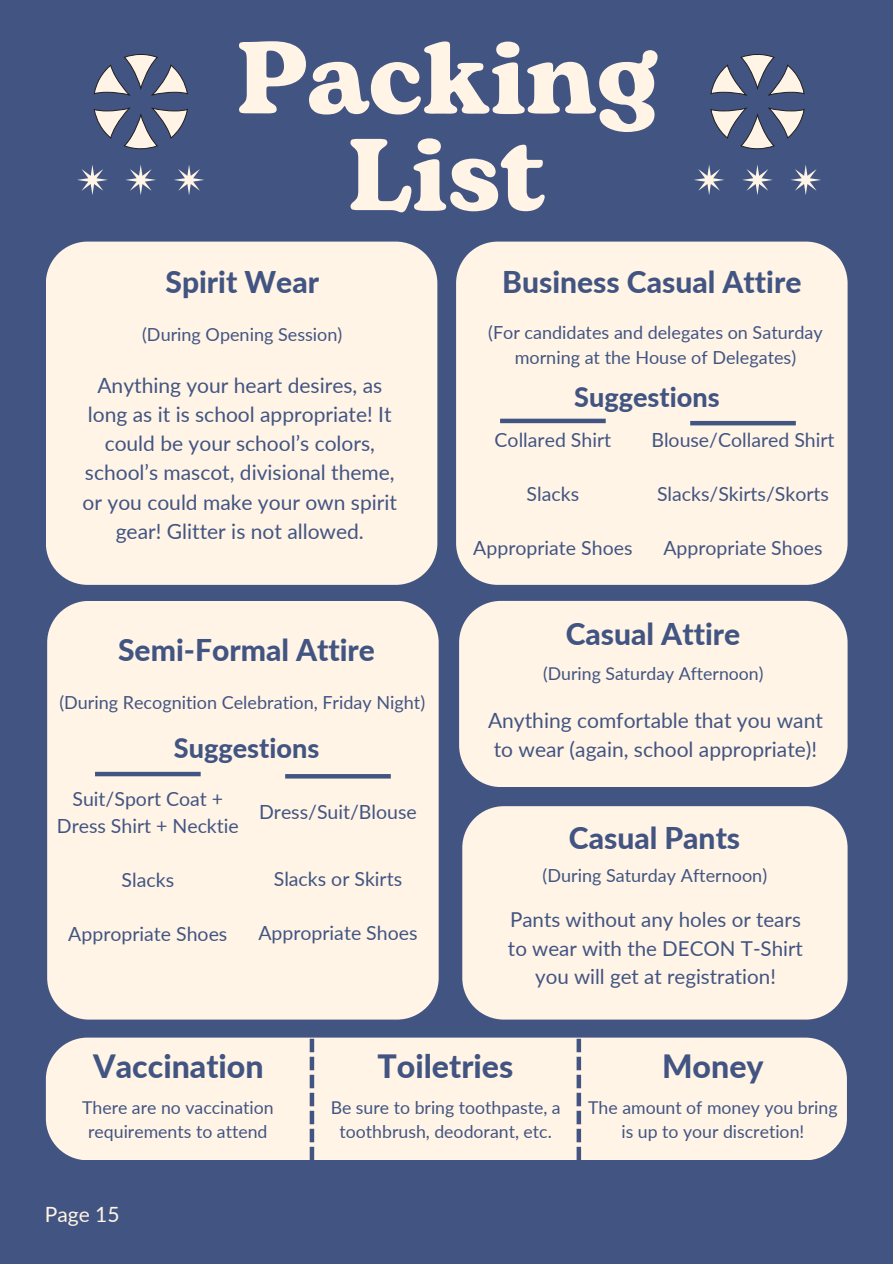
<style>
.page{position:relative;width:893px;height:1264px;background:#fff}
.page>*{position:absolute;margin:0;border:0;box-sizing:border-box;transform-origin:0 0}
.t1{font:700 101.7px "Bogart";color:#fff4e6}
.t2{font:800 32.1px "Lato";color:#425582}
.t3{font:800 30px "Lato";color:#425582}
.t4{font:800 27px "Lato";color:#425582}
.t5{font:21px/29.2px "Lato";color:#425582;text-align:center}
.t6{font:21px "Lato";color:#fff4e6}
.t7{font:20.55px/28.2px "Lato";color:#425582;text-align:center}
.t8{font:19.5px/27px "Lato";color:#425582;text-align:center}
.t9{font:18px/24.8px "Lato";color:#425582;text-align:center}
.t10{font:17.7px/24.3px "Lato";color:#425582;text-align:center}
</style>
<div class="page">
<div style="left:0;top:0;width:892px;height:1263px;background:#425582"></div>
<svg style="left:77px;top:165px;width:30px;height:30px"></svg>
<svg style="left:94px;top:54px;width:93px;height:96px"></svg>
<svg style="left:710px;top:54px;width:94px;height:96px"></svg>
<div style="left:46px;top:241px;width:391px;height:344px;background:#fff4e6"></div>
<div style="left:456px;top:241px;width:391px;height:344px;background:#fff4e6"></div>
<svg style="left:125px;top:165px;width:31px;height:30px"></svg>
<svg style="left:174px;top:165px;width:30px;height:30px"></svg>
<div style="left:47px;top:601px;width:391px;height:418px;background:#fff4e6"></div>
<div style="left:459px;top:601px;width:388px;height:186px;background:#fff4e6"></div>
<div style="left:462px;top:806px;width:385px;height:213px;background:#fff4e6;border-radius:42px"></div>
<div style="left:500px;top:418px;width:105px;height:5px;background:#425582"></div>
<hr style="left:690px;top:421px;width:105px;height:4px;background:#425582">
<div style="left:95px;top:771px;width:106px;height:5px;background:#425582"></div>
<hr style="left:285px;top:774px;width:106px;height:4px;background:#425582">
<div style="left:46px;top:1037px;width:800px;height:123px;background:#fff4e6;border-radius:42px"></div>
<svg style="left:309px;top:1038px;width:5px;height:122px"></svg>
<svg style="left:576px;top:1038px;width:5px;height:122px"></svg>
<svg style="left:694px;top:165px;width:30px;height:30px"></svg>
<svg style="left:742px;top:165px;width:30px;height:30px"></svg>
<svg style="left:790px;top:165px;width:30px;height:30px"></svg>
<p class="t1" style="left:236px;top:5px;width:422px">Packing</p>
<p class="t1" style="left:347px;top:102px;width:199px">List</p>
<p class="t3" style="left:165px;top:263px;width:155px">Spirit Wear</p>
<p class="t3" style="left:502px;top:263px;width:301px">Business Casual Attire</p>
<p class="t9" style="left:142px;top:322px;width:202px">(During Opening Session)</p>
<p class="t9" style="left:488px;top:320px;width:336px">(For candidates and delegates on Saturday morning at the House of Delegates)</p>
<p class="t5" style="left:83px;top:370px;width:316px">Anything your heart desires, as long as it is school appropriate! It could be your school’s colors, school’s mascot, divisional theme, or you could make your own spirit gear! Glitter is not allowed.</p>
<p class="t3" style="left:118px;top:631px;width:258px">Semi-Formal Attire</p>
<p class="t9" style="left:59px;top:689px;width:367px">(During Recognition Celebration, Friday Night)</p>
<p class="t4" style="left:174px;top:731px;width:147px">Suggestions</p>
<p class="t8" style="left:57px;top:784px;width:183px">Suit/Sport Coat +<br>Dress Shirt + Necktie</p>
<p class="t8" style="left:122px;top:865px;width:54px">Slacks</p>
<p class="t8" style="left:68px;top:919px;width:161px">Appropriate Shoes</p>
<p class="t8" style="left:259px;top:797px;width:159px">Dress/Suit/Blouse</p>
<p class="t8" style="left:274px;top:865px;width:130px">Slacks or Skirts</p>
<p class="t8" style="left:258px;top:919px;width:161px">Appropriate Shoes</p>
<p class="t4" style="left:574px;top:380px;width:147px">Suggestions</p>
<p class="t8" style="left:494px;top:426px;width:118px">Collared Shirt</p>
<p class="t8" style="left:526px;top:480px;width:54px">Slacks</p>
<p class="t8" style="left:473px;top:534px;width:161px">Appropriate Shoes</p>
<p class="t8" style="left:651px;top:426px;width:185px">Blouse/Collared Shirt</p>
<p class="t8" style="left:657px;top:480px;width:173px">Slacks/Skirts/Skorts</p>
<p class="t8" style="left:663px;top:534px;width:161px">Appropriate Shoes</p>
<p class="t3" style="left:565px;top:615px;width:176px">Casual Attire</p>
<p class="t10" style="left:543px;top:660px;width:222px">(During Saturday Afternoon)</p>
<p class="t5" style="left:488px;top:704px;width:336px;text-align:left">Anything comfortable that you want to wear (again, school appropriate)!</p>
<p class="t3" style="left:569px;top:819px;width:173px">Casual Pants</p>
<p class="t9" style="left:542px;top:863px;width:226px">(During Saturday Afternoon)</p>
<p class="t7" style="left:508px;top:905px;width:296px">Pants without any holes or tears to wear with the DECON T-Shirt you will get at registration!</p>
<p class="t2" style="left:93px;top:1045px;width:172px">Vaccination</p>
<p class="t2" style="left:377px;top:1045px;width:137px">Toiletries</p>
<p class="t2" style="left:662px;top:1045px;width:103px">Money</p>
<p class="t10" style="left:82px;top:1095px;width:193px">There are no vaccination requirements to attend</p>
<p class="t10" style="left:330px;top:1095px;width:231px">Be sure to bring toothpaste, a toothbrush, deodorant, etc.</p>
<p class="t10" style="left:588px;top:1095px;width:251px">The amount of money you bring is up to your discretion!</p>
<p class="t6" style="left:45px;top:1200px;width:76px">Page 15</p>
</div>
